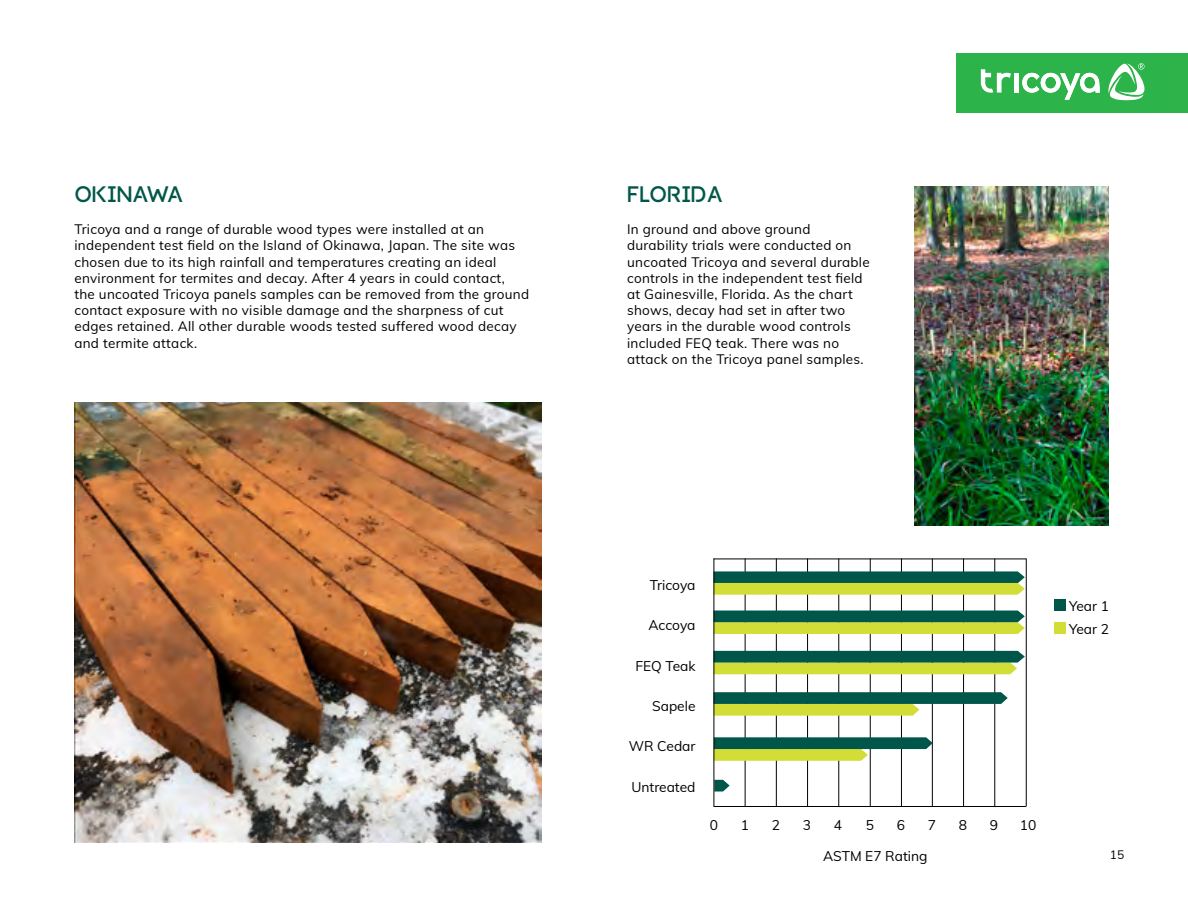
<style>
.page{position:relative;width:1188px;height:918px;background:#fff}
.page>*{position:absolute;margin:0;border:0;box-sizing:border-box;transform-origin:0 0}
.t1{font:22.5px "Accoya Display";letter-spacing:-.01em;color:#005749}
.t2{font:13.8px/23.4px "Muli";color:#000}
.t3{font:13.5px/16.2px "Muli";letter-spacing:.02em;color:#000}
.t4{font:12px "Muli";color:#000}
</style>
<div class="page">
<img style="left:914px;top:186px;width:195px;height:339px">
<img style="left:74px;top:402px;width:467px;height:441px">
<div style="left:957px;top:53px;width:231px;height:59px;background:#2db34a"></div>
<svg style="left:1108px;top:63px;width:37px;height:37px"></svg>
<svg style="left:981px;top:69px;width:119px;height:31px"></svg>
<hr style="left:745px;top:558px;width:1px;height:248px;background:#000">
<hr style="left:776px;top:558px;width:1px;height:248px;background:#000">
<hr style="left:932px;top:558px;width:1px;height:248px;background:#000">
<hr style="left:870px;top:558px;width:1px;height:248px;background:#000">
<hr style="left:1026px;top:558px;width:1px;height:248px;background:#000">
<hr style="left:807px;top:558px;width:1px;height:248px;background:#000">
<hr style="left:963px;top:558px;width:1px;height:248px;background:#000">
<hr style="left:901px;top:558px;width:1px;height:248px;background:#000">
<hr style="left:838px;top:558px;width:1px;height:248px;background:#000">
<hr style="left:994px;top:558px;width:1px;height:248px;background:#000">
<hr style="left:714px;top:806px;width:312px;height:1px;background:#000">
<hr style="left:714px;top:558px;width:312px;height:1px;background:#000">
<svg style="left:714px;top:571px;width:311px;height:24px;background:#709f47"></svg>
<svg style="left:714px;top:611px;width:311px;height:23px;background:#6d9d43"></svg>
<svg style="left:714px;top:651px;width:311px;height:23px;background:#6a9b46"></svg>
<svg style="left:714px;top:692px;width:294px;height:24px"></svg>
<svg style="left:714px;top:737px;width:219px;height:24px;background:#72a061"></svg>
<svg style="left:714px;top:780px;width:16px;height:12px"></svg>
<div style="left:1054px;top:599px;width:12px;height:12px;background:#005749"></div>
<div style="left:1054px;top:623px;width:12px;height:11px;background:#d2de36"></div>
<hr style="left:713px;top:558px;width:1px;height:248px;background:#000">
<p class="t1" style="left:74px;top:181px;width:111px">OKINAWA</p>
<p class="t3" style="left:74px;top:221px;width:456px">Tricoya and a range of durable wood types were installed at an independent test field on the Island of Okinawa, Japan. The site was chosen due to its high rainfall and temperatures creating an ideal environment for termites and decay. After 4 years in could contact,<br>the uncoated Tricoya panels samples can be removed from the ground contact exposure with no visible damage and the sharpness of cut edges retained. All other durable woods tested suffered wood decay and termite attack.</p>
<p class="t1" style="left:627px;top:181px;width:98px">FLORIDA</p>
<p class="t3" style="left:627px;top:221px;width:244px">In ground and above ground durability trials were conducted on uncoated Tricoya and several durable controls in the independent test field at Gainesville, Florida. As the chart shows, decay had set in after two years in the durable wood controls included FEQ teak. There was no attack on the Tricoya panel samples.</p>
<p class="t2" style="left:650px;top:573px;width:47px">Tricoya</p>
<p class="t2" style="left:648px;top:613px;width:49px">Accoya</p>
<p class="t2" style="left:635px;top:653px;width:62px">FEQ Teak</p>
<p class="t2" style="left:652px;top:694px;width:45px">Sapele</p>
<p class="t2" style="left:629px;top:734px;width:68px">WR Cedar</p>
<p class="t2" style="left:631px;top:774px;width:66px">Untreated</p>
<p class="t2" style="left:710px;top:812px;width:10px">0</p>
<p class="t2" style="left:741px;top:812px;width:10px">1</p>
<p class="t2" style="left:772px;top:812px;width:10px">2</p>
<p class="t2" style="left:803px;top:812px;width:10px">3</p>
<p class="t2" style="left:834px;top:812px;width:10px">4</p>
<p class="t2" style="left:866px;top:812px;width:10px">5</p>
<p class="t2" style="left:897px;top:812px;width:10px">6</p>
<p class="t2" style="left:928px;top:812px;width:10px">7</p>
<p class="t2" style="left:959px;top:812px;width:10px">8</p>
<p class="t2" style="left:990px;top:812px;width:10px">9</p>
<p class="t2" style="left:1020px;top:812px;width:18px">10</p>
<p class="t2" style="left:1069px;top:594px;width:41px">Year 1<br>Year 2</p>
<p class="t2" style="left:823px;top:843px;width:106px">ASTM E7 Rating</p>
<p class="t4" style="left:1110px;top:846px;width:16px">15</p>
</div>
